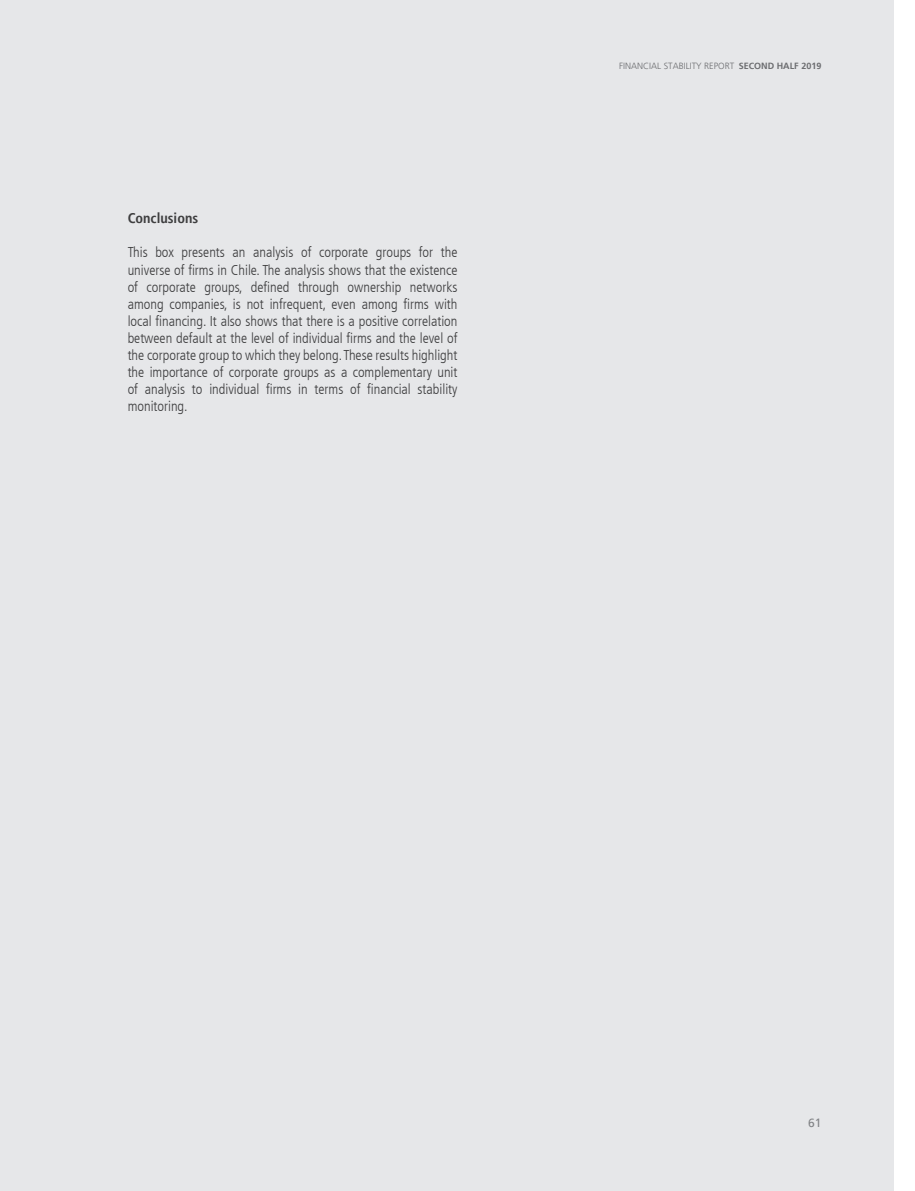
<style>
.page{position:relative;width:915px;height:1191px;background:#fff}
.page>*{position:absolute;margin:0;border:0;box-sizing:border-box;transform-origin:0 0}
.Texto_rec{font:300 condensed 14.25px/17.1px "Frutiger LT";color:#3e3e3f;text-align:justify}
.Texto_rec-2{font:700 condensed 14.25px "Frutiger LT";color:#3e3e3f}
.t1{font:12px "Frutiger LT";color:#808285}
.t2{font:300 9px "Frutiger LT";color:#6c6d70}
.s1{font-weight:700}
</style>
<div class="page">
<div style="left:0;top:0;width:893px;height:1191px;background:#e6e7e9"></div>
<p class="Texto_rec-2" style="left:128px;top:210px;width:72px">Conclusions</p>
<p class="Texto_rec" style="left:128px;top:244px;width:331px">This box presents an analysis of corporate groups for the universe of firms in Chile. The analysis shows that the existence of corporate groups, defined through ownership networks among companies, is not infrequent, even among firms with local financing. It also shows that there is a positive correlation between default at the level of individual firms and the level of the corporate group to which they belong. These results highlight the importance of corporate groups as a complementary unit of analysis to individual firms in terms of financial stability monitoring.</p>
<p class="t2" style="left:619px;top:61px;width:204px">FINANCIAL STABILITY REPORT <span class="s1">SECOND HALF 2019</span></p>
<p class="t1" style="left:807px;top:1116px;width:15px">61</p>
</div>
